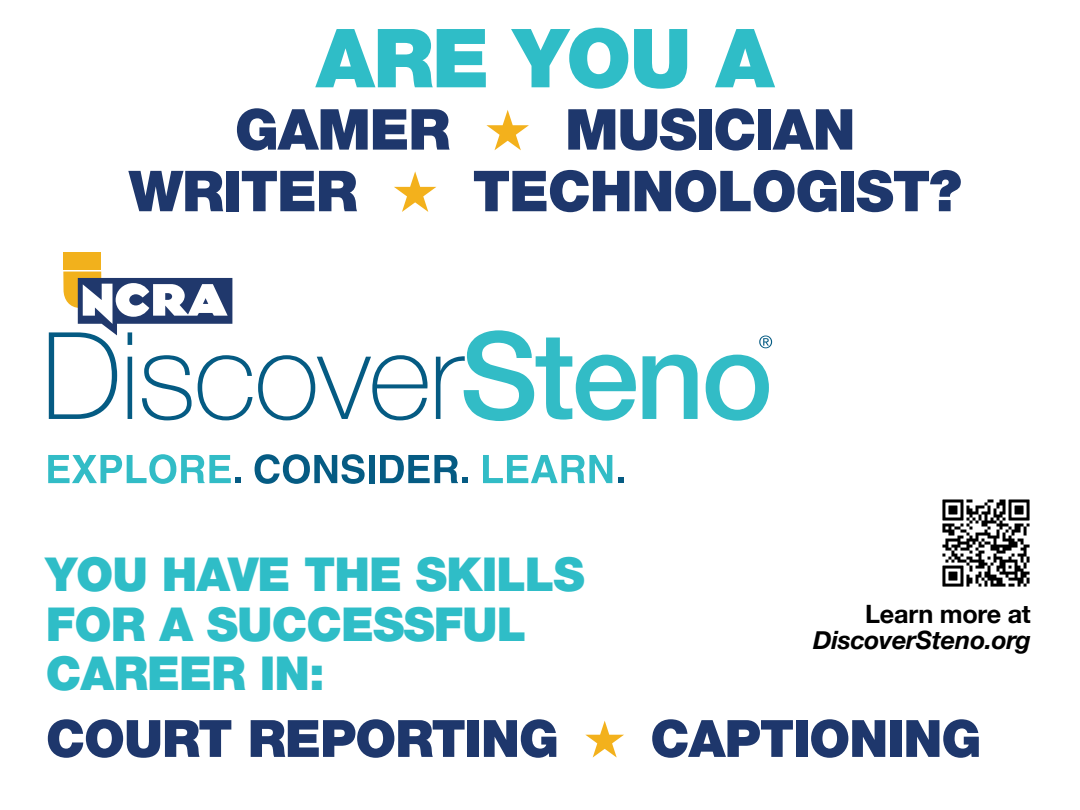
<style>
.page{position:relative;width:1080px;height:810px;background:#fff}
.page>*{position:absolute;margin:0;border:0;box-sizing:border-box;transform-origin:0 0}
.t1{font:900 81.62px "Helvetica Neue";letter-spacing:-.02em;color:#2fbdc7}
.t2{font:900 56.56px/61.6px "Helvetica Neue";letter-spacing:-.02em;color:#1e376c;text-align:center}
.t3{font:900 51.5px "Helvetica Neue";letter-spacing:-.02em;color:#1e376c}
.t4{font:900 46.81px/49.2px "Helvetica Neue";letter-spacing:-.02em;color:#2fbdc7}
.t5{font:italic 700 25.25px "Helvetica Neue";letter-spacing:-.01em;color:#000}
.t6{font:700 25.25px "Helvetica Neue";letter-spacing:-.01em;color:#000}
.s1{color:#f3b11c}
</style>
<div class="page">
<svg style="left:436px;top:330px;width:200px;height:91px"></svg>
<svg style="left:643px;top:355px;width:55px;height:64px"></svg>
<svg style="left:706px;top:355px;width:63px;height:66px"></svg>
<svg style="left:48px;top:454px;width:193px;height:30px"></svg>
<svg style="left:255px;top:454px;width:110px;height:30px"></svg>
<div style="left:369px;top:455px;width:6px;height:28px;background:#055b83"></div>
<svg style="left:380px;top:455px;width:88px;height:28px"></svg>
<svg style="left:483px;top:455px;width:129px;height:28px"></svg>
<svg style="left:618px;top:477px;width:5px;height:6px"></svg>
<div style="left:63px;top:252px;width:38px;height:18px;background:#f2b11c"></div>
<svg style="left:49px;top:272px;width:379px;height:148px"></svg>
<svg style="left:759px;top:336px;width:13px;height:12px"></svg>
<img style="left:942px;top:499px;width:88px;height:88px">
<h1 class="t1" style="left:316px;top:10px;width:460px">ARE YOU A</h1>
<p class="t2" style="left:129px;top:98px;width:834px">GAMER <span class="s1">★</span> MUSICIAN<br>WRITER <span class="s1">★</span> TECHNOLOGIST?</p>
<p class="t4" style="left:46px;top:550px;width:540px">YOU HAVE THE SKILLS<br>FOR A SUCCESSFUL<br>CAREER IN:</p>
<p class="t3" style="left:46px;top:708px;width:937px">COURT REPORTING <span class="s1">★</span> CAPTIONING</p>
<p class="t6" style="left:865px;top:594px;width:167px">Learn more at</p>
<p class="t5" style="left:813px;top:620px;width:219px">DiscoverSteno.org</p>
</div>
